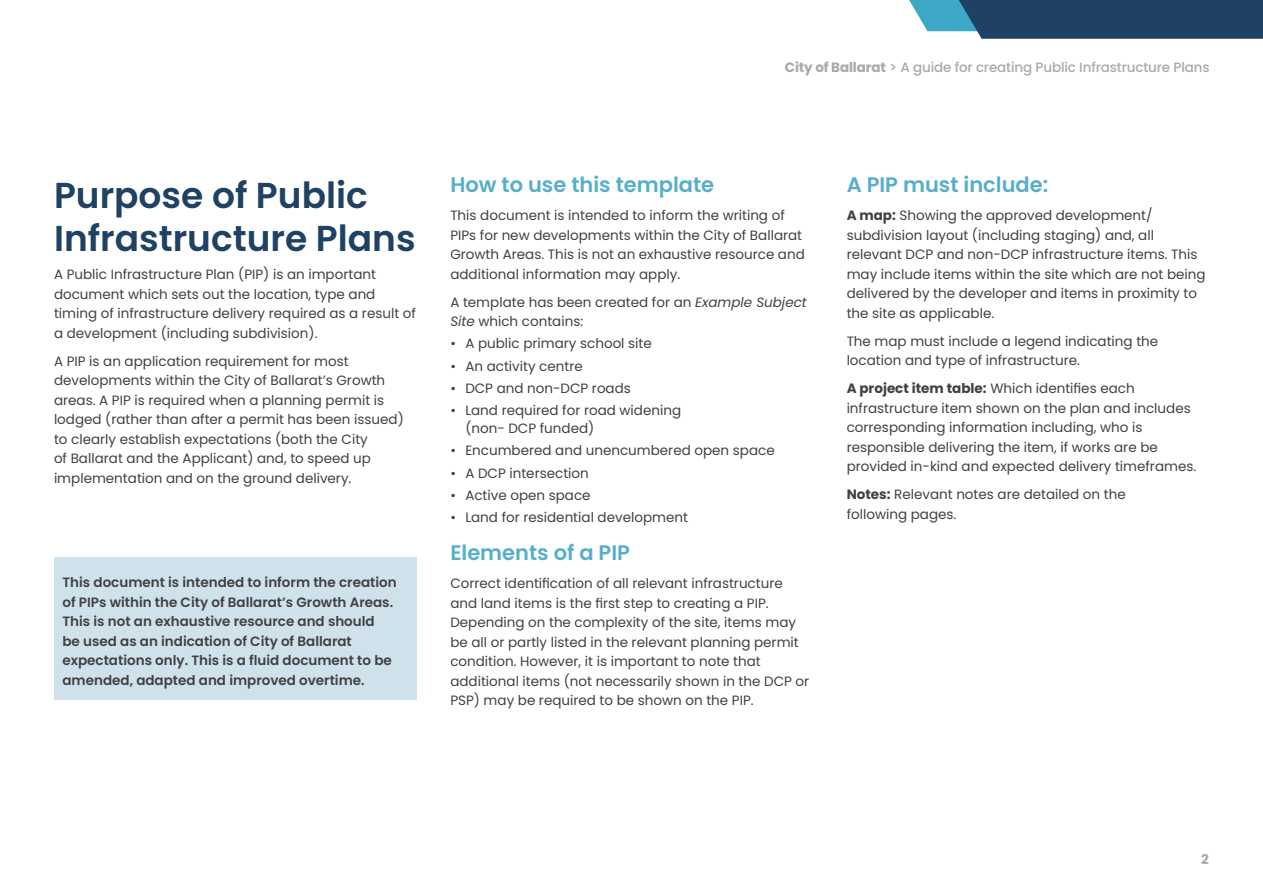
<style>
.page{position:relative;width:1263px;height:893px;background:#fff}
.page>*{position:absolute;margin:0;border:0;box-sizing:border-box;transform-origin:0 0}
.t1{font:600 36px/43.2px "Poppins";color:#1e4164}
.t2{font:600 21px "Poppins";color:#57aeca}
.t3{font:13.5px/19.5px "Poppins";color:#414042}
.t4{font:600 13.5px/19.5px "Poppins";color:#414042}
.t5{font:500 13.5px "Poppins";letter-spacing:-.01em;color:#a7a9ac}
.t6{font:700 13.5px "Poppins";color:#a7a9ac}
.s1{font-weight:700}
.s2{font-style:italic}
</style>
<div class="page">
<svg style="left:909px;top:0;width:354px;height:39px"></svg>
<div style="left:54px;top:558px;width:362px;height:142px;background:#cfe2ec"></div>
<p class="t5" style="left:785px;top:60px;width:426px"><span class="s1">City of Ballarat</span> &gt; A guide for creating Public Infrastructure Plans</p>
<h1 class="t1" style="left:54px;top:174px;width:363px">Purpose of Public<br>Infrastructure Plans</h1>
<p class="t3" style="left:54px;top:265px;width:363px">A Public Infrastructure Plan (PIP) is an important document which sets out the location, type and timing of infrastructure delivery required as a result of a development (including subdivision).</p>
<p class="t3" style="left:54px;top:351px;width:351px">A PIP is an application requirement for most developments within the City of Ballarat’s Growth areas. A PIP is required when a planning permit is lodged (rather than after a permit has been issued) to clearly establish expectations (both the City<br>of Ballarat and the Applicant) and, to speed up implementation and on the ground delivery.</p>
<p class="t4" style="left:63px;top:573px;width:336px">This document is intended to inform the creation of PIPs within the City of Ballarat’s Growth Areas.<br>This is not an exhaustive resource and should<br>be used as an indication of City of Ballarat expectations only. This is a fluid document to be amended, adapted and improved overtime.</p>
<h2 class="t2" style="left:450px;top:173px;width:265px">How to use this template</h2>
<p class="t3" style="left:450px;top:206px;width:356px">This document is intended to inform the writing of PIPs for new developments within the City of Ballarat Growth Areas. This is not an exhaustive resource and additional information may apply.</p>
<p class="t3" style="left:450px;top:292px;width:358px">A template has been created for an <span class="s2">Example Subject<br>Site</span> which contains:</p>
<p class="t3" style="left:450px;top:334px;width:203px">• A public primary school site</p>
<p class="t3" style="left:450px;top:356px;width:134px">• An activity centre</p>
<p class="t3" style="left:450px;top:378px;width:182px">• DCP and non-DCP roads</p>
<p class="t3" style="left:465px;top:401px;width:217px;line-height:18px;text-indent:-15px">• Land required for road widening (non- DCP funded)</p>
<p class="t3" style="left:450px;top:441px;width:326px">• Encumbered and unencumbered open space</p>
<p class="t3" style="left:450px;top:463px;width:140px">• A DCP intersection</p>
<p class="t3" style="left:450px;top:485px;width:142px">• Active open space</p>
<p class="t3" style="left:450px;top:508px;width:239px">• Land for residential development</p>
<h2 class="t2" style="left:450px;top:541px;width:181px">Elements of a PIP</h2>
<p class="t3" style="left:450px;top:574px;width:360px">Correct identification of all relevant infrastructure and land items is the first step to creating a PIP.<br>Depending on the complexity of the site, items may be all or partly listed in the relevant planning permit condition. However, it is important to note that additional items (not necessarily shown in the DCP or PSP) may be required to be shown on the PIP.</p>
<h2 class="t2" style="left:847px;top:173px;width:203px">A PIP must include:</h2>
<p class="t3" style="left:847px;top:206px;width:360px"><span class="s1">A map:</span> Showing the approved development/ subdivision layout (including staging) and, all relevant DCP and non-DCP infrastructure items. This may include items within the site which are not being delivered by the developer and items in proximity to the site as applicable.</p>
<p class="t3" style="left:847px;top:331px;width:313px">The map must include a legend indicating the location and type of infrastructure.</p>
<p class="t3" style="left:847px;top:379px;width:351px"><span class="s1">A project item table:</span> Which identifies each infrastructure item shown on the plan and includes corresponding information including, who is responsible delivering the item, if works are be provided in-kind and expected delivery timeframes.</p>
<p class="t3" style="left:847px;top:485px;width:281px"><span class="s1">Notes:</span> Relevant notes are detailed on the following pages.</p>
<p class="t6" style="left:1201px;top:851px;width:9px">2</p>
</div>
